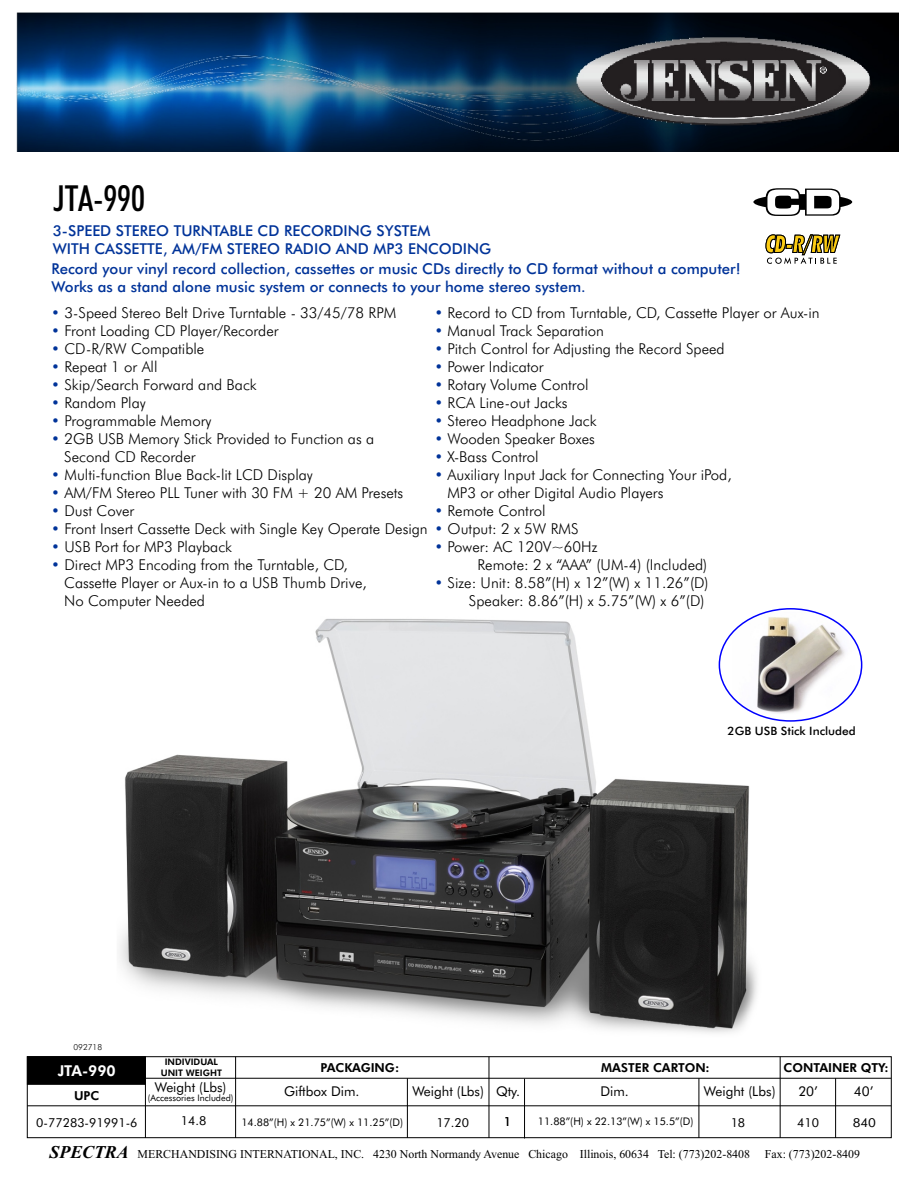
<style>
.page{position:relative;width:918px;height:1188px;background:#fff}
.page>*{position:absolute;margin:0;border:0;box-sizing:border-box;transform-origin:0 0}
.t1{font:36px "Futura Md Cn BT";color:#000}
.t2{font:15px/18px "Futura Lt BT";color:#000}
.t3{font:15px/18px "Futura Md BT";color:#039}
.t4{font:15px "Futura Hv BT";color:#fff}
.t5{font:13.5px "Futura Bk BT";color:#000}
.t6{font:12.3px "Futura Hv BT";color:#000}
.t7{font:12.3px "Futura Bk BT";color:#000}
.t8{font:12.3px "Futura Bk BT";color:#000;scale:1.07 1}
.t9{font:12px "Times New Roman";color:#000}
.t10{font:11.55px "Futura Md BT";color:#000}
.t11{font:10.5px "Futura Bk BT";color:#000}
.t12{font:9px "Futura Bk BT";color:#000}
.t13{font:9px/10.8px "Futura Hv BT";color:#000;text-align:center}
.t14{font:8.25px "Futura Lt BT";color:#000}
.s1{color:#039}
.s2{font-weight:700;font-style:italic;font-size:18px}
</style>
<div class="page">
<img style="left:109px;top:611px;width:656px;height:528px">
<img style="left:21px;top:13px;width:878px;height:139px">
<img style="left:576px;top:33px;width:298px;height:95px">
<svg style="left:766px;top:234px;width:74px;height:30px"></svg>
<svg style="left:753px;top:188px;width:99px;height:28px"></svg>
<div style="left:27px;top:1056px;width:119px;height:29px;background:#000;border:1px solid #000"></div>
<hr style="left:145px;top:1078px;width:746px;height:1px;background:#000">
<hr style="left:27px;top:1105px;width:864px;height:1px;background:#000">
<div style="left:27px;top:1056px;width:865px;height:82px;border:1px solid #000"></div>
<hr style="left:145px;top:1057px;width:1px;height:81px;background:#000">
<hr style="left:407px;top:1078px;width:1px;height:60px;background:#000">
<hr style="left:489px;top:1057px;width:1px;height:81px;background:#000">
<hr style="left:524px;top:1079px;width:1px;height:59px;background:#000">
<hr style="left:780px;top:1057px;width:1px;height:81px;background:#000">
<hr style="left:835px;top:1078px;width:1px;height:60px;background:#000">
<hr style="left:235px;top:1057px;width:1px;height:81px;background:#000">
<hr style="left:699px;top:1078px;width:1px;height:60px;background:#000">
<img style="left:719px;top:609px;width:143px;height:112px;border-radius:50%">
<h1 class="t1" style="left:54px;top:183px;width:92px">JTA-990</h1>
<p class="t3" style="left:53px;top:223px;width:440px">3-SPEED STEREO TURNTABLE CD RECORDING SYSTEM<br>WITH CASSETTE, AM/FM STEREO RADIO AND MP3 ENCODING</p>
<p class="t3" style="left:52px;top:261px;width:691px">Record your vinyl record collection, cassettes or music CDs directly to CD format without a computer!<br>Works as a stand alone music system or connects to your home stereo system.</p>
<p class="t2" style="left:434px;top:305px;width:387px"><span class="s1">•</span> Record to CD from Turntable, CD, Cassette Player or Aux-in</p>
<p class="t2" style="left:434px;top:323px;width:171px"><span class="s1">•</span> Manual Track Separation</p>
<p class="t2" style="left:434px;top:341px;width:292px"><span class="s1">•</span> Pitch Control for Adjusting the Record Speed</p>
<p class="t2" style="left:434px;top:359px;width:111px"><span class="s1">•</span> Power Indicator</p>
<p class="t2" style="left:434px;top:377px;width:156px"><span class="s1">•</span> Rotary Volume Control</p>
<p class="t2" style="left:434px;top:395px;width:135px"><span class="s1">•</span> RCA Line-out Jacks</p>
<p class="t2" style="left:434px;top:413px;width:164px"><span class="s1">•</span> Stereo Headphone Jack</p>
<p class="t2" style="left:434px;top:431px;width:162px"><span class="s1">•</span> Wooden Speaker Boxes</p>
<p class="t2" style="left:434px;top:449px;width:106px"><span class="s1">•</span> X-Bass Control</p>
<p class="t2" style="left:447px;top:467px;width:286px;text-indent:-13px"><span class="s1">•</span> Auxiliary Input Jack for Connecting Your iPod,<br>MP3 or other Digital Audio Players</p>
<p class="t2" style="left:434px;top:503px;width:113px"><span class="s1">•</span> Remote Control</p>
<p class="t2" style="left:478px;top:539px;width:231px;text-indent:-43px"><span class="s1">•</span> Power: AC 120V~60Hz<br>Remote: 2 x “AAA” (UM-4) (Included)</p>
<p class="t2" style="left:434px;top:575px;width:276px;text-align:right"><span class="s1">•</span> Size: Unit: 8.58”(H) x 12”(W) x 11.26”(D)<br>Speaker: 8.86”(H) x 5.75”(W) x 6”(D)</p>
<p class="t2" style="left:51px;top:305px;width:347px"><span class="s1">•</span> 3-Speed Stereo Belt Drive Turntable - 33/45/78 RPM</p>
<p class="t2" style="left:51px;top:323px;width:229px"><span class="s1">•</span> Front Loading CD Player/Recorder</p>
<p class="t2" style="left:51px;top:341px;width:155px"><span class="s1">•</span> CD-R/RW Compatible</p>
<p class="t2" style="left:51px;top:359px;width:108px"><span class="s1">•</span> Repeat 1 or All</p>
<p class="t2" style="left:51px;top:377px;width:207px"><span class="s1">•</span> Skip/Search Forward and Back</p>
<p class="t2" style="left:51px;top:395px;width:96px"><span class="s1">•</span> Random Play</p>
<p class="t2" style="left:51px;top:413px;width:162px"><span class="s1">•</span> Programmable Memory</p>
<p class="t2" style="left:64px;top:431px;width:311px;text-indent:-13px"><span class="s1">•</span> 2GB USB Memory Stick Provided to Function as a<br>Second CD Recorder</p>
<p class="t2" style="left:51px;top:467px;width:263px"><span class="s1">•</span> Multi-function Blue Back-lit LCD Display</p>
<p class="t2" style="left:51px;top:485px;width:354px"><span class="s1">•</span> AM/FM Stereo PLL Tuner with 30 FM + 20 AM Presets</p>
<p class="t2" style="left:51px;top:503px;width:84px"><span class="s1">•</span> Dust Cover</p>
<p class="t2" style="left:51px;top:521px;width:529px"><span class="s1">•</span> Front Insert Cassette Deck with Single Key Operate Design <span class="s1">•</span> Output: 2 x 5W RMS</p>
<p class="t2" style="left:51px;top:539px;width:182px"><span class="s1">•</span> USB Port for MP3 Playback</p>
<p class="t2" style="left:64px;top:557px;width:304px;text-indent:-13px"><span class="s1">•</span> Direct MP3 Encoding from the Turntable, CD,<br>Cassette Player or Aux-in to a USB Thumb Drive,<br>No Computer Needed</p>
<p class="t10" style="left:728px;top:726px;width:130px">2GB USB Stick Included</p>
<p class="t14" style="left:73px;top:1044px;width:30px">092718</p>
<p class="t4" style="left:58px;top:1065px;width:60px">JTA-990</p>
<p class="t13" style="left:161px;top:1058px;width:63px">INDIVIDUAL<br>UNIT WEIGHT</p>
<p class="t6" style="left:321px;top:1063px;width:80px">PACKAGING:</p>
<p class="t6" style="left:601px;top:1063px;width:110px">MASTER CARTON:</p>
<p class="t6" style="left:784px;top:1063px;width:107px">CONTAINER QTY:</p>
<p class="t5" style="left:155px;top:1082px;width:73px">Weight (Lbs)</p>
<p class="t5" style="left:704px;top:1086px;width:73px">Weight (Lbs)</p>
<p class="t6" style="left:74px;top:1091px;width:27px">UPC</p>
<p class="t5" style="left:284px;top:1086px;width:77px">Giftbox Dim.</p>
<p class="t5" style="left:412px;top:1086px;width:109px">Weight (Lbs) Qty.</p>
<p class="t5" style="left:600px;top:1086px;width:30px">Dim.</p>
<p class="t5" style="left:798px;top:1086px;width:21px">20’</p>
<p class="t5" style="left:854px;top:1086px;width:21px">40’</p>
<p class="t12" style="left:148px;top:1095px;width:87px">(Accessories Included)</p>
<p class="t7" style="left:36px;top:1117px;width:103px">0-77283-91991-6</p>
<p class="t7" style="left:181px;top:1116px;width:27px">14.8</p>
<p class="t11" style="left:241px;top:1118px;width:163px">14.88”(H) x 21.75”(W) x 11.25”(D)</p>
<p class="t7" style="left:436px;top:1117px;width:34px">17.20</p>
<p class="t7" style="left:504px;top:1117px;width:9px">1</p>
<p class="t11" style="left:538px;top:1117px;width:157px">11.88”(H) x 22.13”(W) x 15.5”(D)</p>
<p class="t7" style="left:731px;top:1117px;width:16px">18</p>
<p class="t7" style="left:797px;top:1117px;width:23px">410</p>
<p class="t8" style="left:853px;top:1117px;width:23px">840</p>
<p class="t9" style="left:50px;top:1150px;width:812px"><span class="s2">SPECTRA</span> MERCHANDISING INTERNATIONAL, INC. 4230 North Normandy Avenue Chicago Illinois, 60634 Tel: (773)202-8408 Fax: (773)202-8409</p>
</div>
